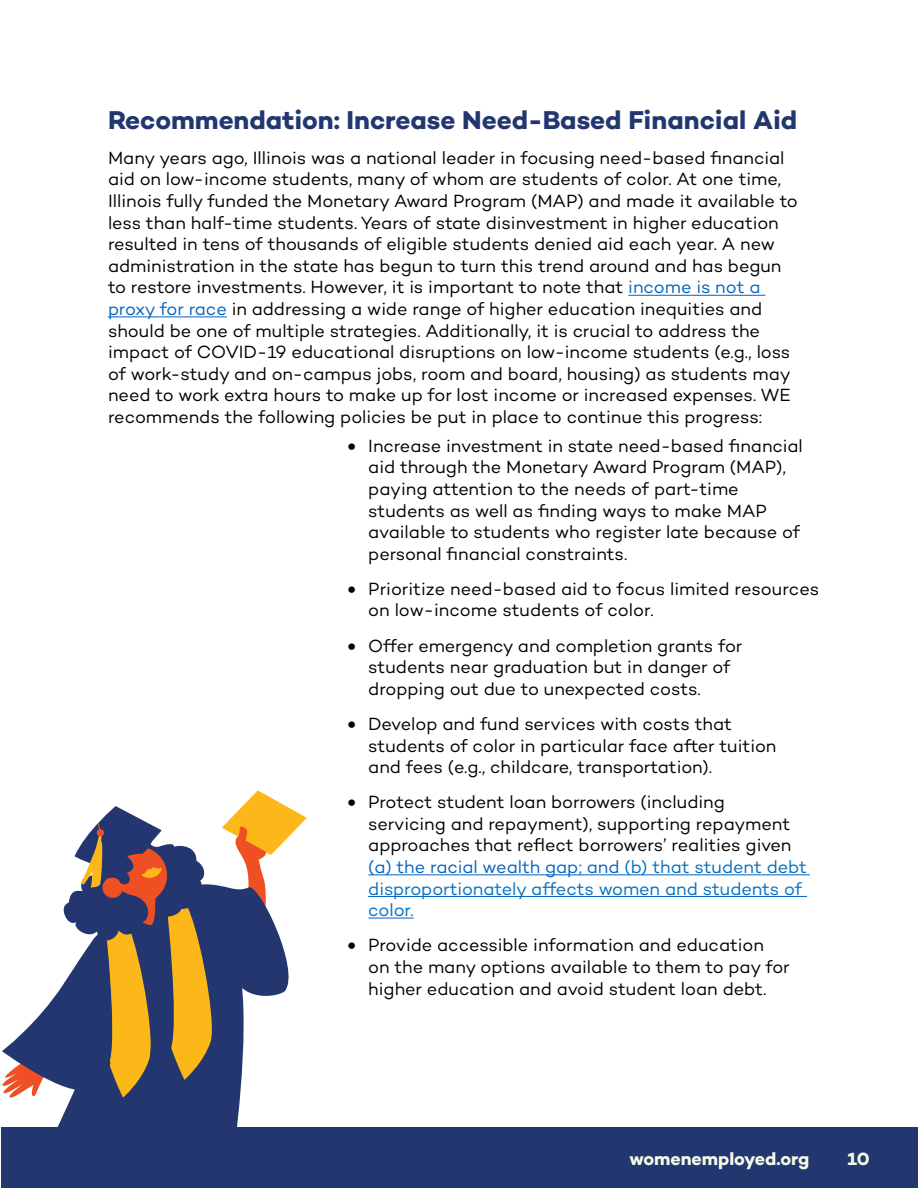
<style>
.page{position:relative;width:918px;height:1188px;background:#fff}
.page>*{position:absolute;margin:0;border:0;box-sizing:border-box;transform-origin:0 0}
.t1{font:700 26.25px "Campton";color:#223770}
.t2{font:18px/21.6px "Campton";letter-spacing:-.005em;color:#000}
.t3{font:700 18px "Campton";letter-spacing:-.01em;color:#f6f9e8}
.s1{color:#0563c1}
.s2{font-weight:900}
.s3{color:#0070c0}
</style>
<div class="page">
<div style="left:1px;top:1128px;width:917px;height:60px;background:#223770"></div>
<hr style="left:628px;top:295px;width:137px;height:1px;background:#0563c1">
<hr style="left:108px;top:316px;width:119px;height:1px;background:#0563c1">
<hr style="left:368px;top:874px;width:442px;height:1px;background:#0563c1">
<hr style="left:368px;top:896px;width:439px;height:1px;background:#0563c1">
<hr style="left:368px;top:918px;width:46px;height:1px;background:#0563c1">
<svg style="left:2px;top:993px;width:299px;height:135px;fill:#233670"></svg>
<svg style="left:57px;top:790px;width:250px;height:308px"></svg>
<h1 class="t1" style="left:108px;top:103px;width:691px">Recommendation: Increase Need-Based Financial Aid</h1>
<p class="t2" style="left:108px;top:147px;width:691px">Many years ago, Illinois was a national leader in focusing need-based financial aid on low-income students, many of whom are students of color. At one time, Illinois fully funded the Monetary Award Program (MAP) and made it available to less than half-time students. Years of state disinvestment in higher education resulted in tens of thousands of eligible students denied aid each year. A new administration in the state has begun to turn this trend around and has begun to restore investments. However, it is important to note that <span class="s1">income is not a proxy for race</span> in addressing a wide range of higher education inequities and should be one of multiple strategies. Additionally, it is crucial to address the impact of COVID-19 educational disruptions on low-income students (e.g., loss of work-study and on-campus jobs, room and board, housing) as students may need to work extra hours to make up for lost income or increased expenses. WE recommends the following policies be put in place to continue this progress:</p>
<p class="t2" style="left:368px;top:435px;width:436px;text-indent:-20px"><span class="s2">•</span> Increase investment in state need-based financial aid through the Monetary Award Program (MAP), paying attention to the needs of part-time students as well as finding ways to make MAP available to students who register late because of personal financial constraints.</p>
<p class="t2" style="left:368px;top:578px;width:453px;line-height:21px;text-indent:-20px"><span class="s2">•</span> Prioritize need-based aid to focus limited resources on low-income students of color.</p>
<p class="t2" style="left:368px;top:634px;width:376px;text-indent:-20px"><span class="s2">•</span> Offer emergency and completion grants for students near graduation but in danger of dropping out due to unexpected costs.</p>
<p class="t2" style="left:368px;top:713px;width:410px;text-indent:-20px"><span class="s2">•</span> Develop and fund services with costs that students of color in particular face after tuition and fees (e.g., childcare, transportation).</p>
<p class="t2" style="left:368px;top:791px;width:440px;text-indent:-20px"><span class="s2">•</span> Protect student loan borrowers (including<br>servicing and repayment), supporting repayment approaches that reflect borrowers’ realities given <span class="s1">(a) the racial wealth gap; and</span> <span class="s3">(b) that student debt disproportionately affects women and students of color.</span></p>
<p class="t2" style="left:368px;top:934px;width:423px;text-indent:-20px"><span class="s2">•</span> Provide accessible information and education<br>on the many options available to them to pay for higher education and avoid student loan debt.</p>
<p class="t3" style="left:630px;top:1147px;width:181px">womenemployed.org</p>
<p class="t3" style="left:848px;top:1147px;width:24px">10</p>
</div>
